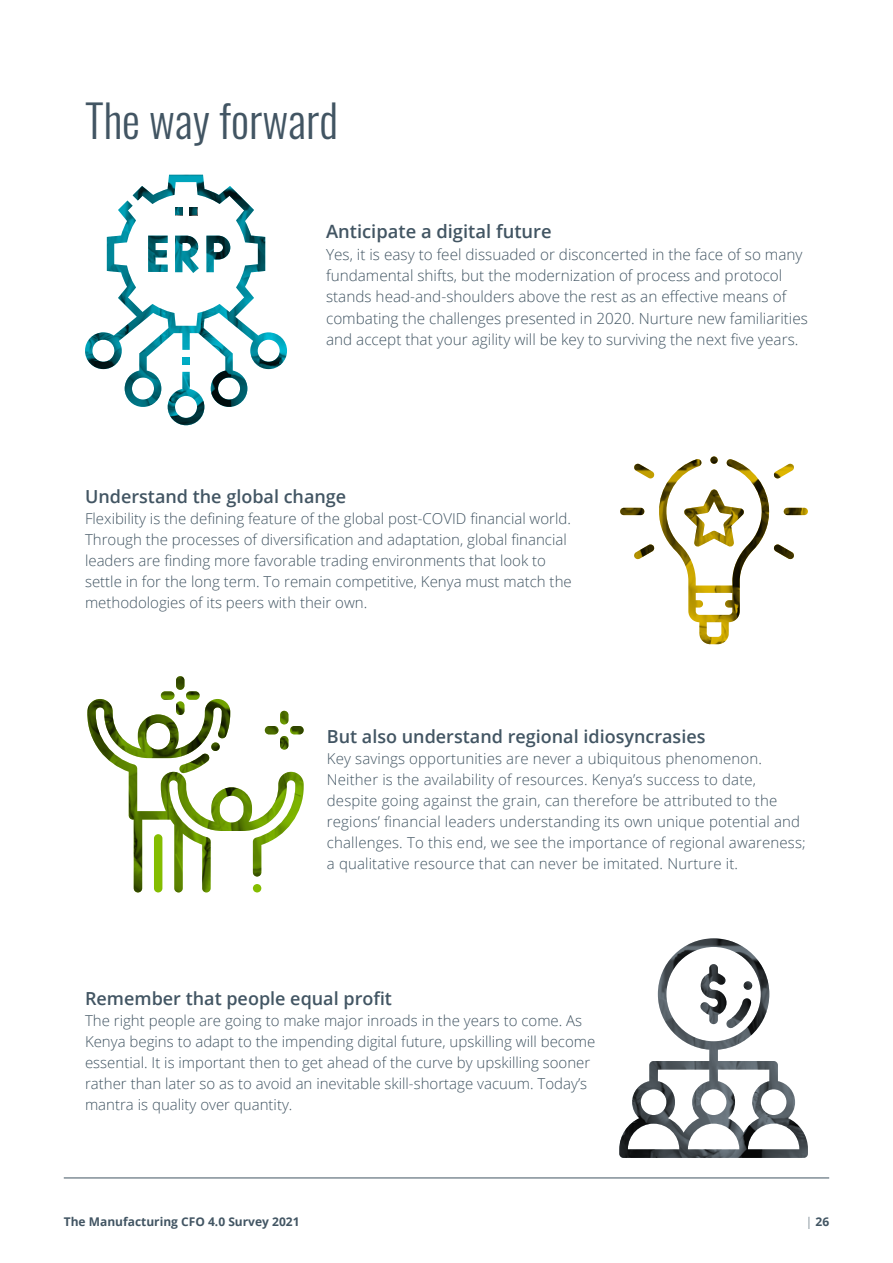
<style>
.page{position:relative;width:893px;height:1263px;background:#fff}
.page>*{position:absolute;margin:0;border:0;box-sizing:border-box;transform-origin:0 0}
.t1{font:300 45px "Oswald";color:#425563}
.t2{font:600 18.3px "Open Sans";color:#425563}
.t3{font:600 18px "Open Sans";color:#425563}
.t4{font:300 15.3px/21.5px "Open Sans";color:#425563}
.t5{font:300 15px/21px "Open Sans";color:#425563}
.t6{font:700 12px "Open Sans";color:#425563}
.s1{font-weight:300}
</style>
<div class="page">
<svg style="left:87px;top:699px;width:217px;height:193px"></svg>
<img style="left:176px;top:676px;width:8px;height:14px">
<img style="left:176px;top:701px;width:8px;height:14px">
<img style="left:186px;top:691px;width:14px;height:9px">
<img style="left:161px;top:691px;width:14px;height:9px">
<svg style="left:619px;top:938px;width:189px;height:220px"></svg>
<img style="left:726px;top:998px;width:26px;height:31px">
<img style="left:168px;top:407px;width:36px;height:18px">
<img style="left:85px;top:175px;width:202px;height:232px">
<svg style="left:190px;top:208px;width:7px;height:7px"></svg>
<svg style="left:175px;top:208px;width:7px;height:7px"></svg>
<img style="left:620px;top:508px;width:14px;height:7px">
<img style="left:794px;top:508px;width:14px;height:7px">
<svg style="left:634px;top:456px;width:160px;height:188px"></svg>
<hr style="left:64px;top:1177px;width:765px;height:1px;background:#425563">
<h1 class="t1" style="left:85px;top:80px;width:254px">The way forward</h1>
<p class="t2" style="left:326px;top:219px;width:227px">Anticipate a digital future</p>
<p class="t4" style="left:326px;top:243px;width:483px">Yes, it is easy to feel dissuaded or disconcerted in the face of so many fundamental shifts, but the modernization of process and protocol stands head-and-shoulders above the rest as an effective means of combating the challenges presented in 2020. Nurture new familiarities and accept that your agility will be key to surviving the next five years.</p>
<p class="t3" style="left:85px;top:484px;width:263px">Understand the global change</p>
<p class="t5" style="left:85px;top:507px;width:488px">Flexibility is the defining feature of the global post-COVID financial world.<br>Through the processes of diversification and adaptation, global financial leaders are finding more favorable trading environments that look to settle in for the long term. To remain competitive, Kenya must match the methodologies of its peers with their own.</p>
<p class="t3" style="left:327px;top:724px;width:380px">But also understand regional idiosyncrasies</p>
<p class="t5" style="left:327px;top:748px;width:480px">Key savings opportunities are never a ubiquitous phenomenon.<br>Neither is the availability of resources. Kenya’s success to date, despite going against the grain, can therefore be attributed to the regions’ financial leaders understanding its own unique potential and challenges. To this end, we see the importance of regional awareness; a qualitative resource that can never be imitated. Nurture it.</p>
<p class="t3" style="left:85px;top:986px;width:308px">Remember that people equal profit</p>
<p class="t5" style="left:85px;top:1009px;width:512px">The right people are going to make major inroads in the years to come. As Kenya begins to adapt to the impending digital future, upskilling will become essential. It is important then to get ahead of the curve by upskilling sooner rather than later so as to avoid an inevitable skill-shortage vacuum. Today’s mantra is quality over quantity.</p>
<p class="t6" style="left:64px;top:1213px;width:237px">The Manufacturing CFO 4.0 Survey 2021</p>
<p class="t6" style="left:806px;top:1213px;width:25px"><span class="s1">|</span> 26</p>
</div>
